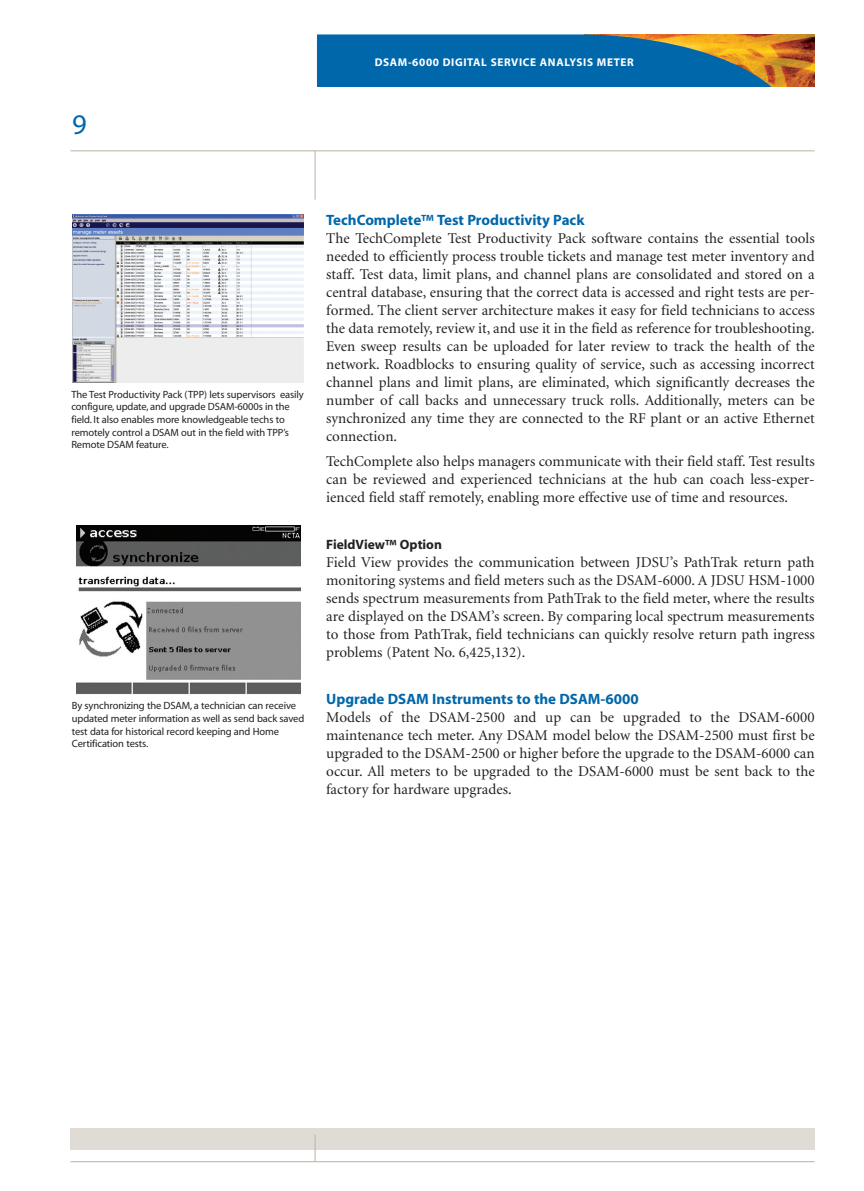
<style>
.page{position:relative;width:864px;height:1191px;background:#fff}
.page>*{position:absolute;margin:0;border:0;box-sizing:border-box;transform-origin:0 0}
.t1{font:28.5px "Myriad MM 400 600";color:#0067aa}
.t2{font:15px/18px "Minion";color:#231f20;text-align:justify}
.t3{font:15px "Myriad MM 700 600";color:#0067aa}
.t4{font:13.5px "Myriad MM 700 600";color:#231f20}
.t5{font:11.25px "Myriad MM 700 600";letter-spacing:.055em;color:#fff}
.t6{font:10.5px/12.6px "Myriad MM 400 600";letter-spacing:-.01em;color:#231f20}
</style>
<div class="page">
<hr style="left:315px;top:151px;width:1px;height:49px;background:#bbb1a3">
<hr style="left:71px;top:150px;width:744px;height:1px;background:#bbb1a3">
<div style="left:71px;top:1128px;width:744px;height:21px;background:#e0dcd5"></div>
<svg style="left:315px;top:1135px;width:1px;height:26px"></svg>
<hr style="left:71px;top:1161px;width:744px;height:1px;background:#bbb1a3">
<img style="left:773px;top:34px;width:42px;height:52px">
<svg style="left:317px;top:34px;width:456px;height:52px;background:#206f98"></svg>
<img style="left:73px;top:214px;width:231px;height:168px">
<img style="left:77px;top:526px;width:224px;height:168px">
<h1 class="t1" style="left:72px;top:113px;width:16px">9</h1>
<p class="t5" style="left:375px;top:58px;width:261px">DSAM-6000 DIGITAL SERVICE ANALYSIS METER</p>
<p class="t6" style="left:71px;top:388px;width:234px">The Test Productivity Pack (TPP) lets supervisors easily configure, update, and upgrade DSAM-6000s in the field. It also enables more knowledgeable techs to remotely control a DSAM out in the field with TPP’s Remote DSAM feature.</p>
<p class="t6" style="left:72px;top:700px;width:234px">By synchronizing the DSAM, a technician can receive updated meter information as well as send back saved test data for historical record keeping and Home Certification tests.</p>
<p class="t3" style="left:326px;top:214px;width:260px">TechComplete™ Test Productivity Pack</p>
<p class="t2" style="left:326px;top:230px;width:490px">The TechComplete Test Productivity Pack software contains the essential tools needed to efficiently process trouble tickets and manage test meter inventory and staff. Test data, limit plans, and channel plans are consolidated and stored on a central database, ensuring that the correct data is accessed and right tests are per&shy;formed. The client server architecture makes it easy for field technicians to access the data remotely, review it, and use it in the field as reference for troubleshooting.<br>Even sweep results can be uploaded for later review to track the health of the network. Roadblocks to ensuring quality of service, such as accessing incorrect channel plans and limit plans, are eliminated, which significantly decreases the number of call backs and unnecessary truck rolls. Additionally, meters can be synchronized any time they are connected to the RF plant or an active Ethernet connection.</p>
<p class="t2" style="left:326px;top:454px;width:490px">TechComplete also helps managers communicate with their field staff. Test results can be reviewed and experienced technicians at the hub can coach less-exper&shy;ienced field staff remotely, enabling more effective use of time and resources.</p>
<p class="t4" style="left:326px;top:539px;width:117px">FieldView™ Option</p>
<p class="t2" style="left:326px;top:554px;width:490px">Field View provides the communication between JDSU’s PathTrak return path monitoring systems and field meters such as the DSAM-6000. A JDSU HSM-1000 sends spectrum measurements from PathTrak to the field meter, where the results are displayed on the DSAM’s screen. By comparing local spectrum measurements to those from PathTrak, field technicians can quickly resolve return path ingress problems (Patent No. 6,425,132).</p>
<p class="t3" style="left:326px;top:693px;width:314px">Upgrade DSAM Instruments to the DSAM-6000</p>
<p class="t2" style="left:326px;top:709px;width:490px">Models of the DSAM-2500 and up can be upgraded to the DSAM-6000 maintenance tech meter. Any DSAM model below the DSAM-2500 must first be upgraded to the DSAM-2500 or higher before the upgrade to the DSAM-6000 can occur. All meters to be upgraded to the DSAM-6000 must be sent back to the factory for hardware upgrades.</p>
</div>
